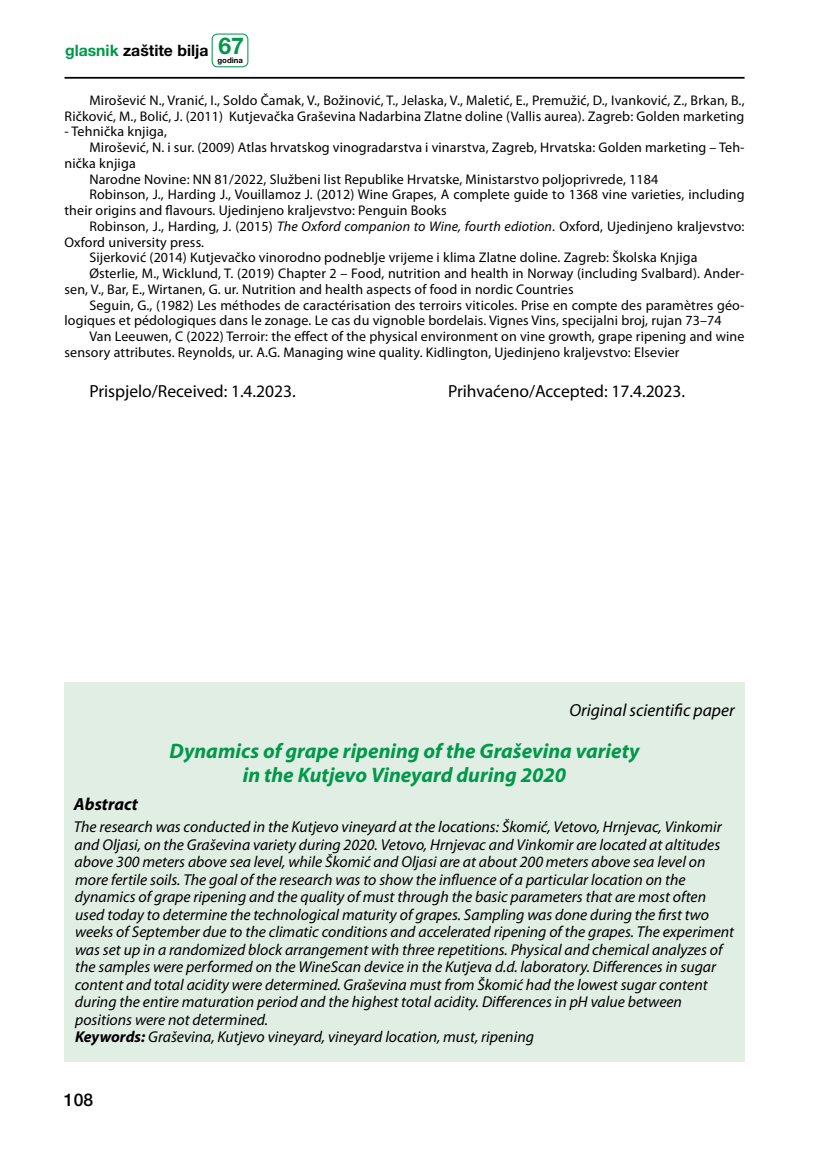
<style>
.page{position:relative;width:819px;height:1166px;background:#fff}
.page>*{position:absolute;margin:0;border:0;box-sizing:border-box;transform-origin:0 0}
.t1{font:italic 700 21px/24.5px "Myriad Pro";color:#00984a;text-align:center}
.t2{font:17.5px "Myriad Pro";color:#000}
.t3{font:italic 17.5px "Myriad Pro";color:#000}
.t4{font:italic 700 17.5px "Myriad Pro";color:#000}
.t5{font:500 17.5px "Helvetica Neue LT Pro";color:#000}
.t6{font:italic 15.75px/17.5px "Myriad Pro";color:#000}
.t7{font:700 15.75px "Helvetica Neue LT Pro";color:#000}
.t8{font:14px/15.8px "Myriad Pro";letter-spacing:.01em;color:#000;text-align:right}
.t9{font:700 7.7px "Helvetica Neue LT Pro";color:#000}
.s1{color:#00984a}
.s2{font-size:23.1px;color:#00984a}
.s3{font-style:italic}
.s4{font-weight:700}
</style>
<div class="page">
<hr style="left:64px;top:77px;width:680px;height:2px;background:#000">
<div style="left:211px;top:34px;width:37px;height:33px;border:1px solid #00984a;border-radius:5px"></div>
<div style="left:64px;top:683px;width:680px;height:379px;background:#e0eee4"></div>
<p class="t7" style="left:65px;top:40px;width:180px"><span class="s1">glasnik</span> zaštite bilja <span class="s2">67</span></p>
<p class="t9" style="left:217px;top:56px;width:27px">godina</p>
<p class="t8" style="left:64px;top:92px;width:681px">Mirošević N., Vranić, I., Soldo Čamak, V., Božinović, T., Jelaska, V., Maletić, E., Premužić, D., Ivanković, Z., Brkan, B.,<br>Ričković, M., Bolić, J. (2011) Kutjevačka Graševina Nadarbina Zlatne doline (Vallis aurea). Zagreb: Golden marketing</p>
<p class="t8" style="left:64px;top:123px;width:104px">- Tehnička knjiga,</p>
<p class="t8" style="left:89px;top:139px;width:656px">Mirošević, N. i sur. (2009) Atlas hrvatskog vinogradarstva i vinarstva, Zagreb, Hrvatska: Golden marketing – Teh-</p>
<p class="t8" style="left:64px;top:155px;width:73px">nička knjiga</p>
<p class="t8" style="left:89px;top:171px;width:570px">Narodne Novine: NN 81/2022, Službeni list Republike Hrvatske, Ministarstvo poljoprivrede, 1184</p>
<p class="t8" style="left:89px;top:186px;width:656px">Robinson, J., Harding J., Vouillamoz J. (2012) Wine Grapes, A complete guide to 1368 vine varieties, including</p>
<p class="t8" style="left:64px;top:202px;width:383px">their origins and flavours. Ujedinjeno kraljevstvo: Penguin Books</p>
<p class="t8" style="left:89px;top:218px;width:656px">Robinson, J., Harding, J. (2015) <span class="s3">The Oxford companion to Wine, fourth ediotion</span>. Oxford, Ujedinjeno kraljevstvo:</p>
<p class="t8" style="left:64px;top:234px;width:141px">Oxford university press.</p>
<p class="t8" style="left:89px;top:249px;width:609px">Sijerković (2014) Kutjevačko vinorodno podneblje vrijeme i klima Zlatne doline. Zagreb: Školska Knjiga</p>
<p class="t8" style="left:89px;top:265px;width:656px">Østerlie, M., Wicklund, T. (2019) Chapter 2 – Food, nutrition and health in Norway (including Svalbard). Ander-</p>
<p class="t8" style="left:64px;top:281px;width:510px">sen, V., Bar, E., Wirtanen, G. ur. Nutrition and health aspects of food in nordic Countries</p>
<p class="t8" style="left:89px;top:297px;width:656px">Seguin, G., (1982) Les méthodes de caractérisation des terroirs viticoles. Prise en compte des paramètres géo-</p>
<p class="t8" style="left:65px;top:312px;width:658px">logiques et pédologiques dans le zonage. Le cas du vignoble bordelais. Vignes Vins, specijalni broj, rujan 73–74</p>
<p class="t8" style="left:89px;top:328px;width:656px">Van Leeuwen, C (2022) Terroir: the effect of the physical environment on vine growth, grape ripening and wine</p>
<p class="t8" style="left:65px;top:344px;width:616px">sensory attributes. Reynolds, ur. A.G. Managing wine quality. Kidlington, Ujedinjeno kraljevstvo: Elsevier</p>
<p class="t2" style="left:89px;top:380px;width:208px">Prispjelo/Received: 1.4.2023.</p>
<p class="t2" style="left:448px;top:380px;width:239px">Prihvaćeno/Accepted: 17.4.2023.</p>
<p class="t3" style="left:569px;top:699px;width:167px">Original scientific paper</p>
<h1 class="t1" style="left:170px;top:737px;width:471px">Dynamics of grape ripening of the Graševina variety in the Kutjevo Vineyard during 2020</h1>
<p class="t4" style="left:74px;top:792px;width:66px">Abstract</p>
<p class="t6" style="left:74px;top:818px;width:661px">The research was conducted in the Kutjevo vineyard at the locations: Škomić, Vetovo, Hrnjevac, Vinkomir and Oljasi, on the Graševina variety during 2020. Vetovo, Hrnjevac and Vinkomir are located at altitudes above 300 meters above sea level, while Škomić and Oljasi are at about 200 meters above sea level on more fertile soils. The goal of the research was to show the influence of a particular location on the dynamics of grape ripening and the quality of must through the basic parameters that are most often used today to determine the technological maturity of grapes. Sampling was done during the first two weeks of September due to the climatic conditions and accelerated ripening of the grapes. The experiment was set up in a randomized block arrangement with three repetitions. Physical and chemical analyzes of the samples were performed on the WineScan device in the Kutjeva d.d. laboratory. Differences in sugar content and total acidity were determined. Graševina must from Škomić had the lowest sugar content during the entire maturation period and the highest total acidity. Differences in pH value between positions were not determined.<br><span class="s4">Keywords:</span> Graševina, Kutjevo vineyard, vineyard location, must, ripening</p>
<p class="t5" style="left:64px;top:1090px;width:31px">108</p>
</div>
